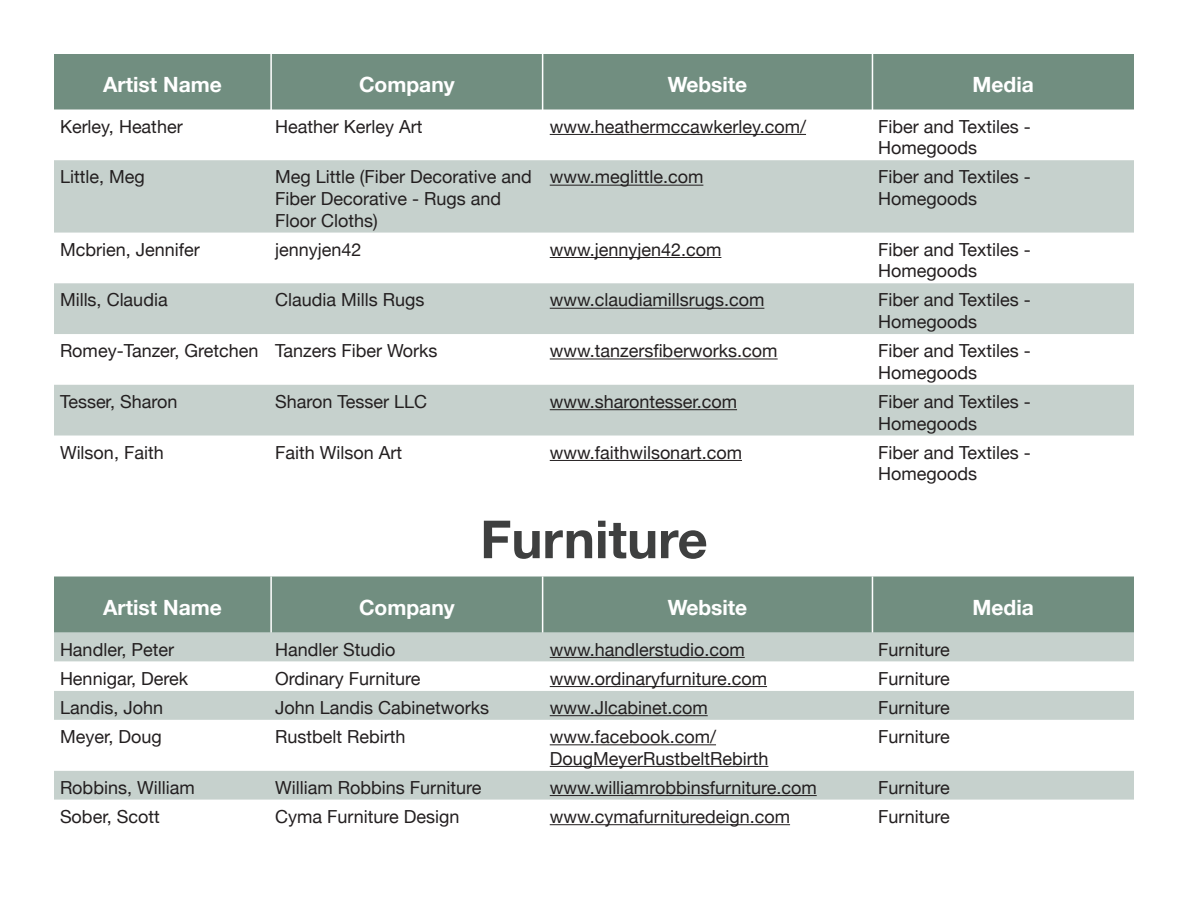
<style>
.page{position:relative;width:1188px;height:918px;background:#fff}
.page>*{position:absolute;margin:0;border:0;box-sizing:border-box;transform-origin:0 0}
.t1{font:700 52.5px "Helvetica Neue";color:#3e3f3f}
.t2{font:700 21px "Helvetica Neue";color:#fff}
.t3{font:18px/21.6px "Helvetica Neue";color:#231f20}
</style>
<div class="page">
<div style="left:54px;top:54px;width:1080px;height:56px;background:#718e80"></div>
<hr style="left:270px;top:54px;width:2px;height:56px;background:#fff">
<hr style="left:542px;top:54px;width:1px;height:56px;background:#fff">
<hr style="left:872px;top:54px;width:1px;height:56px;background:#fff">
<svg style="left:54px;top:160px;width:1080px;height:276px;fill:#c6d1cd"></svg>
<hr style="left:550px;top:134px;width:256px;height:1px;background:#231f20">
<hr style="left:550px;top:185px;width:153px;height:1px;background:#231f20">
<hr style="left:550px;top:257px;width:171px;height:1px;background:#231f20">
<hr style="left:550px;top:308px;width:214px;height:1px;background:#231f20">
<hr style="left:550px;top:359px;width:228px;height:1px;background:#231f20">
<hr style="left:550px;top:409px;width:187px;height:1px;background:#231f20">
<hr style="left:550px;top:460px;width:192px;height:1px;background:#231f20">
<div style="left:54px;top:577px;width:1080px;height:55px;background:#718e80"></div>
<hr style="left:270px;top:577px;width:2px;height:56px;background:#fff">
<hr style="left:542px;top:577px;width:1px;height:56px;background:#fff">
<hr style="left:872px;top:577px;width:1px;height:56px;background:#fff">
<svg style="left:54px;top:632px;width:1080px;height:30px;fill:#c6d1cd"></svg>
<svg style="left:54px;top:686px;width:1080px;height:140px"></svg>
<hr style="left:550px;top:657px;width:195px;height:1px;background:#231f20">
<hr style="left:550px;top:686px;width:217px;height:1px;background:#231f20">
<hr style="left:550px;top:715px;width:158px;height:1px;background:#231f20">
<hr style="left:550px;top:744px;width:166px;height:1px;background:#231f20">
<hr style="left:550px;top:766px;width:218px;height:1px;background:#231f20">
<hr style="left:550px;top:795px;width:267px;height:1px;background:#231f20">
<hr style="left:550px;top:824px;width:240px;height:1px;background:#231f20">
<p class="t2" style="left:103px;top:68px;width:120px">Artist Name</p>
<p class="t2" style="left:359px;top:68px;width:97px">Company</p>
<p class="t2" style="left:668px;top:68px;width:81px">Website</p>
<p class="t2" style="left:973px;top:68px;width:63px">Media</p>
<p class="t3" style="left:60px;top:116px;width:124px">Kerley, Heather</p>
<p class="t3" style="left:275px;top:116px;width:149px">Heather Kerley Art</p>
<p class="t3" style="left:550px;top:116px;width:258px">www.heathermccawkerley.com/</p>
<p class="t3" style="left:878px;top:116px;width:154px">Fiber and Textiles -<br>Homegoods</p>
<p class="t3" style="left:60px;top:167px;width:86px">Little, Meg</p>
<p class="t3" style="left:275px;top:167px;width:258px">Meg Little (Fiber Decorative and<br>Fiber Decorative - Rugs and<br>Floor Cloths)</p>
<p class="t3" style="left:550px;top:167px;width:155px">www.meglittle.com</p>
<p class="t3" style="left:878px;top:167px;width:154px">Fiber and Textiles -<br>Homegoods</p>
<p class="t3" style="left:60px;top:240px;width:141px">Mcbrien, Jennifer</p>
<p class="t3" style="left:275px;top:240px;width:88px">jennyjen42</p>
<p class="t3" style="left:550px;top:240px;width:173px">www.jennyjen42.com</p>
<p class="t3" style="left:878px;top:240px;width:154px">Fiber and Textiles -<br>Homegoods</p>
<p class="t3" style="left:60px;top:290px;width:109px">Mills, Claudia</p>
<p class="t3" style="left:275px;top:290px;width:151px">Claudia Mills Rugs</p>
<p class="t3" style="left:550px;top:290px;width:216px">www.claudiamillsrugs.com</p>
<p class="t3" style="left:878px;top:290px;width:154px">Fiber and Textiles -<br>Homegoods</p>
<p class="t3" style="left:60px;top:341px;width:200px">Romey-Tanzer, Gretchen</p>
<p class="t3" style="left:275px;top:341px;width:164px">Tanzers Fiber Works</p>
<p class="t3" style="left:550px;top:341px;width:229px">www.tanzersfiberworks.com</p>
<p class="t3" style="left:878px;top:341px;width:154px">Fiber and Textiles -<br>Homegoods</p>
<p class="t3" style="left:60px;top:392px;width:119px">Tesser, Sharon</p>
<p class="t3" style="left:275px;top:392px;width:154px">Sharon Tesser LLC</p>
<p class="t3" style="left:550px;top:392px;width:189px">www.sharontesser.com</p>
<p class="t3" style="left:878px;top:392px;width:154px">Fiber and Textiles -<br>Homegoods</p>
<p class="t3" style="left:60px;top:442px;width:105px">Wilson, Faith</p>
<p class="t3" style="left:275px;top:442px;width:129px">Faith Wilson Art</p>
<p class="t3" style="left:550px;top:442px;width:194px">www.faithwilsonart.com</p>
<p class="t3" style="left:878px;top:442px;width:154px">Fiber and Textiles -<br>Homegoods</p>
<p class="t1" style="left:480px;top:498px;width:229px">Furniture</p>
<p class="t2" style="left:103px;top:591px;width:120px">Artist Name</p>
<p class="t2" style="left:359px;top:591px;width:97px">Company</p>
<p class="t2" style="left:668px;top:591px;width:81px">Website</p>
<p class="t2" style="left:973px;top:591px;width:63px">Media</p>
<p class="t3" style="left:60px;top:639px;width:116px">Handler, Peter</p>
<p class="t3" style="left:275px;top:639px;width:122px">Handler Studio</p>
<p class="t3" style="left:550px;top:639px;width:196px">www.handlerstudio.com</p>
<p class="t3" style="left:878px;top:639px;width:73px">Furniture</p>
<p class="t3" style="left:60px;top:669px;width:130px">Hennigar, Derek</p>
<p class="t3" style="left:275px;top:669px;width:147px">Ordinary Furniture</p>
<p class="t3" style="left:550px;top:669px;width:219px">www.ordinaryfurniture.com</p>
<p class="t3" style="left:878px;top:669px;width:73px">Furniture</p>
<p class="t3" style="left:60px;top:698px;width:105px">Landis, John</p>
<p class="t3" style="left:275px;top:698px;width:216px">John Landis Cabinetworks</p>
<p class="t3" style="left:550px;top:698px;width:159px">www.Jlcabinet.com</p>
<p class="t3" style="left:878px;top:698px;width:73px">Furniture</p>
<p class="t3" style="left:60px;top:727px;width:103px">Meyer, Doug</p>
<p class="t3" style="left:275px;top:727px;width:132px">Rustbelt Rebirth</p>
<p class="t3" style="left:550px;top:727px;width:220px">www.facebook.com/<br>DougMeyerRustbeltRebirth</p>
<p class="t3" style="left:878px;top:727px;width:73px">Furniture</p>
<p class="t3" style="left:60px;top:778px;width:136px">Robbins, William</p>
<p class="t3" style="left:275px;top:778px;width:208px">William Robbins Furniture</p>
<p class="t3" style="left:550px;top:778px;width:268px">www.williamrobbinsfurniture.com</p>
<p class="t3" style="left:878px;top:778px;width:73px">Furniture</p>
<p class="t3" style="left:60px;top:807px;width:101px">Sober, Scott</p>
<p class="t3" style="left:275px;top:807px;width:186px">Cyma Furniture Design</p>
<p class="t3" style="left:550px;top:807px;width:242px">www.cymafurnituredeign.com</p>
<p class="t3" style="left:878px;top:807px;width:73px">Furniture</p>
</div>
